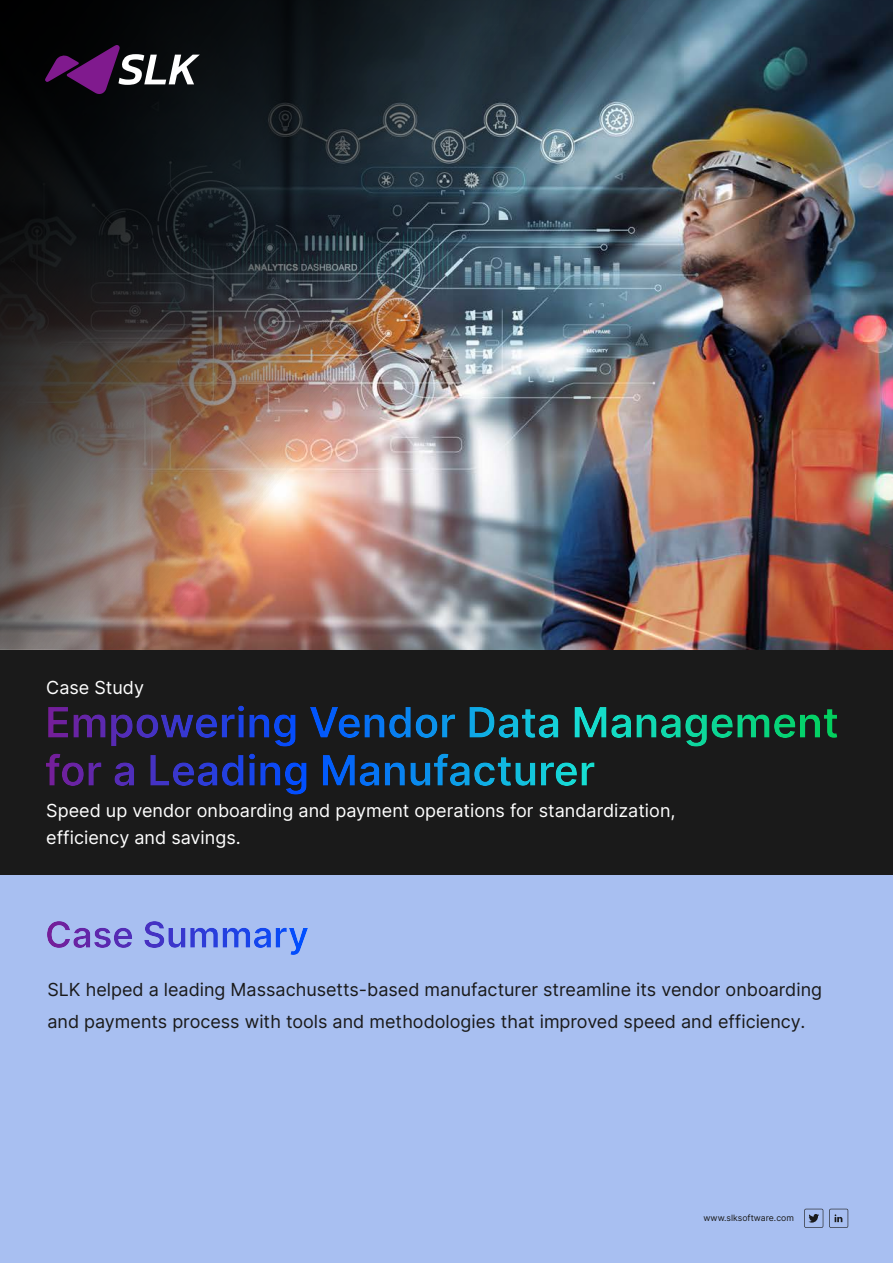
<style>
.page{position:relative;width:893px;height:1263px;background:#fff}
.page>*{position:absolute;margin:0;border:0;box-sizing:border-box;transform-origin:0 0}
.t1{font:18px/31.5px "Inter";color:#1a1a1a}
.t2{font:18px/27px "Inter";color:#fff}
.t3{font:8.7px "Inter";color:#1a1a1a}
</style>
<div class="page">
<div style="left:0;top:869px;width:893px;height:394px;background:#a8bff1"></div>
<svg style="left:47px;top:921px;width:240px;height:27px"></svg>
<svg style="left:829px;top:1209px;width:19px;height:19px"></svg>
<svg style="left:804px;top:1209px;width:19px;height:19px"></svg>
<div style="left:0;top:631px;width:893px;height:244px;background:#1a1a1a"></div>
<svg style="left:48px;top:705px;width:789px;height:33px"></svg>
<img style="left:664px;top:0;width:229px;height:650px">
<img style="left:0;top:0;width:664px;height:650px">
<svg style="left:45px;top:45px;width:155px;height:50px;background:#412c46"></svg>
<p class="t2" style="left:46px;top:673px;width:99px">Case Study</p>
<p class="t2" style="left:46px;top:796px;width:631px">Speed up vendor onboarding and payment operations for standardization, efficiency and savings.</p>
<p class="t1" style="left:47px;top:974px;width:776px">SLK helped a leading Massachusetts-based manufacturer streamline its vendor onboarding and payments process with tools and methodologies that improved speed and efficiency.</p>
<p class="t3" style="left:703px;top:1213px;width:92px">www.slksoftware.com</p>
</div>
